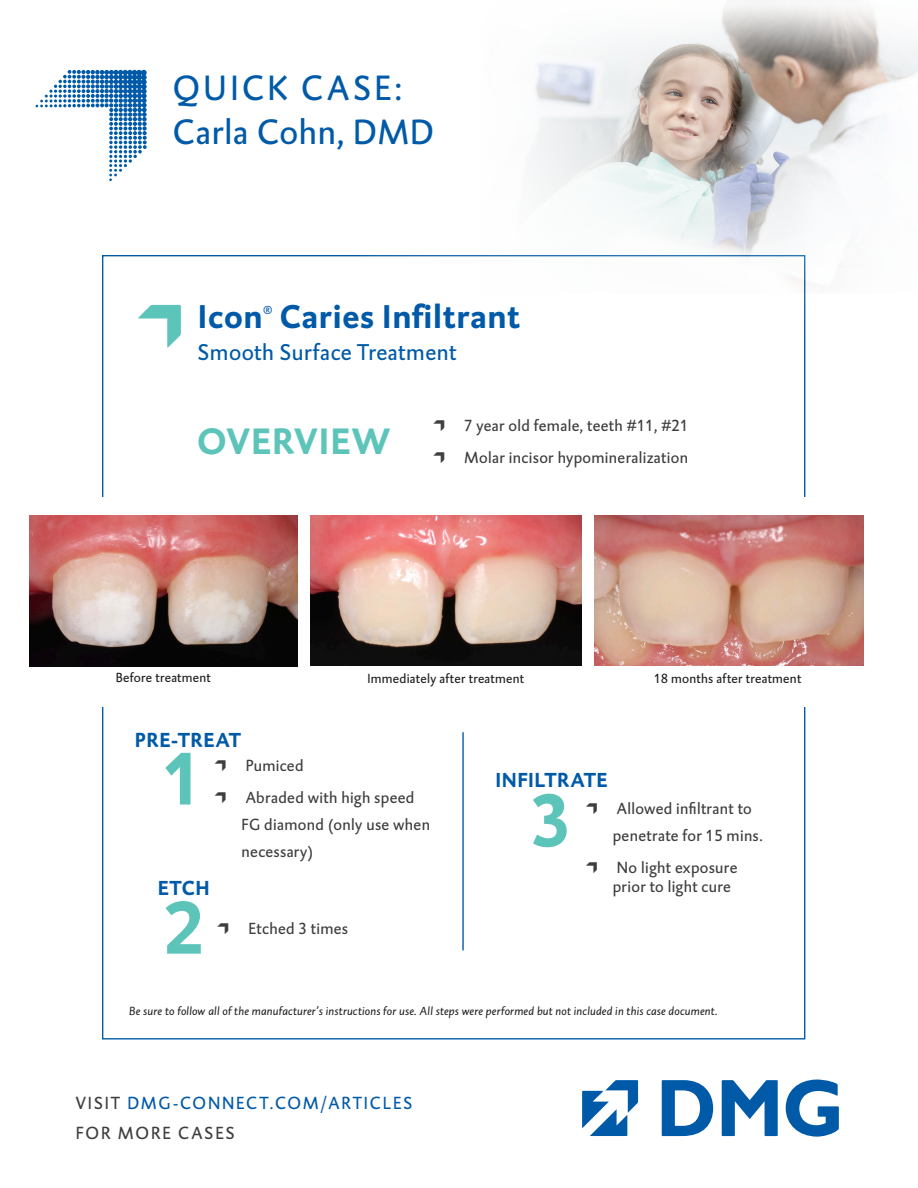
<style>
.page{position:relative;width:918px;height:1188px;background:#fff}
.page>*{position:absolute;margin:0;border:0;box-sizing:border-box;transform-origin:0 0}
.Headline_30_bold{font:700 76.05px "DTL Caspari";color:#5dc4ba}
.Headline_30_bold-2{font:700 37.5px "DTL Caspari";letter-spacing:.02em;color:#5dc4ba}
.Headline_30_bold-3{font:36px "DTL Caspari";letter-spacing:.025em;color:#015aa8}
.Headline_30_bold-4{font:36px "DTL Caspari";letter-spacing:.095em;color:#015aa8}
.Headline__SG_55p___Z{font:700 33.6px "DTL Caspari";letter-spacing:.02em;color:#015aa8}
.Subline__SG_26p___ZA{font:23.4px "DTL Caspari";letter-spacing:.02em;color:#015aa8}
.Headline_30_bold-5{font:700 20.7px "DTL Caspari";letter-spacing:.02em;color:#015aa8}
.Headline_30_bold-6{font:18px/30px "DTL Caspari";letter-spacing:.1em;color:#015aa8}
.t1{font:16.5px/27px "DTL Caspari";letter-spacing:.02em;color:#3e3e3f}
.t2{font:13.5px "DTL Caspari";letter-spacing:.02em;color:#231f20}
.t3{font:italic 12px "DTL Caspari T";letter-spacing:.015em;color:#231f20}
.Headline__SG_55p___Z-2{font:11.85px "DTL Caspari";color:#015aa8}
.s1{color:#3e3e3f}
</style>
<div class="page">
<div style="left:102px;top:255px;width:703px;height:785px;background:#fff;border:1px solid #015aa8"></div>
<div style="left:342px;top:0;width:576px;height:363px;background:#fff"></div>
<img style="left:481px;top:5px;width:437px;height:288px">
<svg style="left:786px;top:1080px;width:53px;height:57px"></svg>
<svg style="left:662px;top:1080px;width:51px;height:56px"></svg>
<svg style="left:722px;top:1080px;width:56px;height:56px"></svg>
<svg style="left:582px;top:1080px;width:56px;height:56px"></svg>
<svg style="left:36px;top:70px;width:111px;height:111px"></svg>
<svg style="left:138px;top:305px;width:43px;height:43px"></svg>
<hr style="left:462px;top:732px;width:2px;height:218px;background:#015aa8">
<div style="left:21px;top:497px;width:857px;height:209px;background:#fff"></div>
<img style="left:595px;top:516px;width:268px;height:149px">
<img style="left:310px;top:515px;width:271px;height:151px">
<img style="left:30px;top:515px;width:268px;height:151px">
<p class="Headline_30_bold-4" style="left:173px;top:65px;width:231px">QUICK CASE:</p>
<p class="Headline_30_bold-3" style="left:173px;top:109px;width:263px">Carla Cohn, DMD</p>
<p class="Headline__SG_55p___Z" style="left:198px;top:294px;width:66px">Icon</p>
<p class="Headline__SG_55p___Z-2" style="left:263px;top:302px;width:11px">®</p>
<p class="Headline__SG_55p___Z" style="left:280px;top:294px;width:242px">Caries Infiltrant</p>
<p class="Subline__SG_26p___ZA" style="left:198px;top:337px;width:260px">Smooth Surface Treatment</p>
<p class="Headline_30_bold-2" style="left:197px;top:417px;width:195px">OVERVIEW</p>
<p class="t1" style="left:433px;top:412px;width:257px">• 7 year old female, teeth #11, #21</p>
<p class="t1" style="left:433px;top:444px;width:256px">• Molar incisor hypomineralization</p>
<p class="t2" style="left:116px;top:669px;width:97px">Before treatment</p>
<p class="t2" style="left:367px;top:670px;width:158px">Immediately after treatment</p>
<p class="t2" style="left:654px;top:670px;width:149px">18 months after treatment</p>
<p class="Headline_30_bold-5" style="left:135px;top:726px;width:108px">PRE-TREAT</p>
<p class="Headline_30_bold" style="left:163px;top:728px;width:43px">1</p>
<p class="t1" style="left:215px;top:752px;width:90px">• Pumiced</p>
<p class="t1" style="left:242px;top:784px;width:190px;text-indent:-27px">• Abraded with high speed<br>FG diamond (only use when necessary)</p>
<p class="Headline_30_bold-5" style="left:158px;top:874px;width:53px">ETCH</p>
<p class="Headline_30_bold" style="left:163px;top:877px;width:43px">2</p>
<p class="t1" style="left:217px;top:915px;width:132px">• Etched 3 times</p>
<p class="Headline_30_bold-5" style="left:495px;top:766px;width:114px">INFILTRATE</p>
<p class="Headline_30_bold" style="left:529px;top:770px;width:43px">3</p>
<p class="t1" style="left:613px;top:794px;width:152px;text-indent:-27px">• Allowed infiltrant to penetrate for 15 mins.</p>
<p class="t1" style="left:613px;top:857px;width:126px;line-height:19.5px;text-indent:-27px">• No light exposure prior to light cure</p>
<p class="t3" style="left:129px;top:1004px;width:590px">Be sure to follow all of the manufacturer’s instructions for use. All steps were performed but not included in this case document.</p>
<p class="Headline_30_bold-6" style="left:76px;top:1088px;width:338px"><span class="s1">VISIT</span> DMG-CONNECT.COM/ARTICLES<br><span class="s1">FOR MORE CASES</span></p>
</div>
